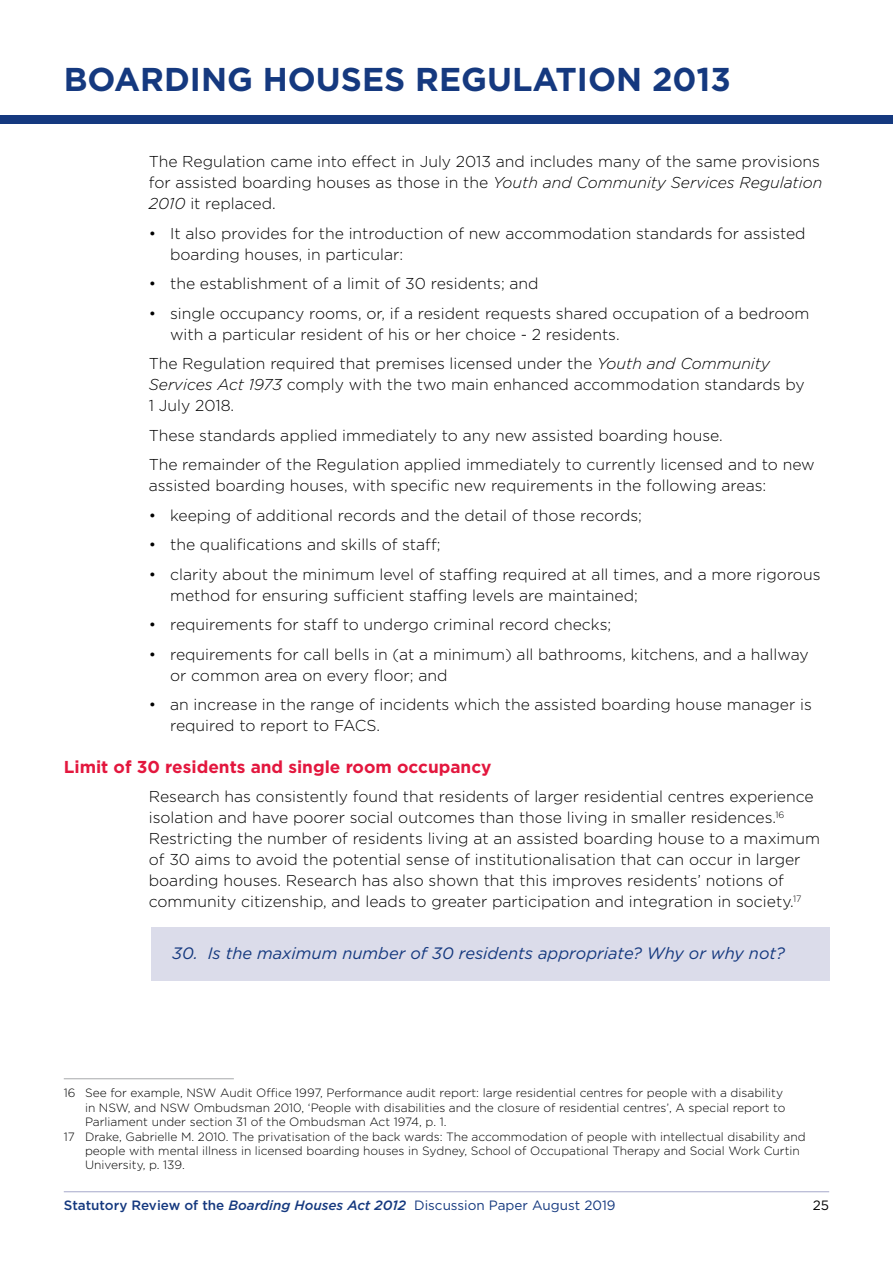
<style>
.page{position:relative;width:893px;height:1263px;background:#fff}
.page>*{position:absolute;margin:0;border:0;box-sizing:border-box;transform-origin:0 0}
.t1{font:700 33px "Gotham";color:#15397f}
.t2{font:700 17.25px "Gotham";color:#e3173e}
.t3{font:italic 16.5px "Gotham";color:#15397f}
.t4{font:300 15.75px/21px "Gotham";color:#000}
.t5{font:13.5px "Gotham";color:#15397f}
.t6{font:13.5px "Gotham";color:#000}
.t7{font:300 12px "Gotham";color:#000}
.s1{font-style:italic}
.s2{font-weight:500}
.s3{font-weight:500;font-style:italic}
</style>
<div class="page">
<hr style="left:64px;top:1191px;width:765px;height:1px;background:#a6a9ca">
<hr style="left:64px;top:1078px;width:170px;height:1px;background:#a7a9ac">
<div style="left:151px;top:927px;width:678px;height:53px;background:#dbdcea"></div>
<div style="left:0;top:115px;width:893px;height:8px;background:#15397f"></div>
<h1 class="t1" style="left:64px;top:60px;width:669px">BOARDING HOUSES REGULATION 2013</h1>
<p class="t4" style="left:149px;top:151px;width:675px">The Regulation came into effect in July 2013 and includes many of the same provisions for assisted boarding houses as those in the <span class="s1">Youth and Community Services Regulation<br>2010</span> it replaced.</p>
<p class="t4" style="left:170px;top:223px;width:637px;text-indent:-21px">• It also provides for the introduction of new accommodation standards for assisted boarding houses, in particular:</p>
<p class="t4" style="left:149px;top:273px;width:391px">• the establishment of a limit of 30 residents; and</p>
<p class="t4" style="left:170px;top:303px;width:641px;text-indent:-21px">• single occupancy rooms, or, if a resident requests shared occupation of a bedroom with a particular resident of his or her choice - 2 residents.</p>
<p class="t4" style="left:149px;top:353px;width:657px">The Regulation required that premises licensed under the <span class="s1">Youth and Community<br>Services Act 1973</span> comply with the two main enhanced accommodation standards by<br>1 July 2018.</p>
<p class="t4" style="left:149px;top:420px;width:667px;line-height:29.5px">These standards applied immediately to any new assisted boarding house.<br>The remainder of the Regulation applied immediately to currently licensed and to new</p>
<p class="t4" style="left:149px;top:475px;width:619px">assisted boarding houses, with specific new requirements in the following areas:</p>
<p class="t4" style="left:149px;top:505px;width:495px">• keeping of additional records and the detail of those records;</p>
<p class="t4" style="left:149px;top:534px;width:293px">• the qualifications and skills of staff;</p>
<p class="t4" style="left:170px;top:564px;width:652px;text-indent:-21px">• clarity about the minimum level of staffing required at all times, and a more rigorous method for ensuring sufficient staffing levels are maintained;</p>
<p class="t4" style="left:149px;top:614px;width:464px">• requirements for staff to undergo criminal record checks;</p>
<p class="t4" style="left:170px;top:644px;width:640px;text-indent:-21px">• requirements for call bells in (at a minimum) all bathrooms, kitchens, and a hallway or common area on every floor; and</p>
<p class="t4" style="left:170px;top:694px;width:643px;text-indent:-21px">• an increase in the range of incidents which the assisted boarding house manager is required to report to FACS.</p>
<p class="t2" style="left:64px;top:756px;width:429px">Limit of 30 residents and single room occupancy</p>
<p class="t4" style="left:149px;top:786px;width:673px">Research has consistently found that residents of larger residential centres experience isolation and have poorer social outcomes than those living in smaller residences.<sup>16<br></sup>Restricting the number of residents living at an assisted boarding house to a maximum of 30 aims to avoid the potential sense of institutionalisation that can occur in larger boarding houses. Research has also shown that this improves residents’ notions of community citizenship, and leads to greater participation and integration in society.<sup>17</sup></p>
<p class="t3" style="left:172px;top:944px;width:614px">30. Is the maximum number of 30 residents appropriate? Why or why not?</p>
<p class="t7" style="left:64px;top:1087px;width:721px">16 See for example, NSW Audit Office 1997, Performance audit report: large residential centres for people with a disability</p>
<p class="t7" style="left:85px;top:1101px;width:702px">in NSW, and NSW Ombudsman 2010, ‘People with disabilities and the closure of residential centres’, A special report to</p>
<p class="t7" style="left:85px;top:1115px;width:363px">Parliament under section 31 of the Ombudsman Act 1974, p. 1.</p>
<p class="t7" style="left:64px;top:1130px;width:743px">17 Drake, Gabrielle M. 2010. The privatisation of the back wards: The accommodation of people with intellectual disability and</p>
<p class="t7" style="left:85px;top:1144px;width:716px">people with mental illness in licensed boarding houses in Sydney, School of Occupational Therapy and Social Work Curtin</p>
<p class="t7" style="left:85px;top:1159px;width:101px">University, p. 139.</p>
<p class="t5" style="left:64px;top:1198px;width:553px"><span class="s2">Statutory Review of the</span> <span class="s3">Boarding Houses Act 2012</span> Discussion Paper August 2019</p>
<p class="t6" style="left:813px;top:1198px;width:18px">25</p>
</div>
